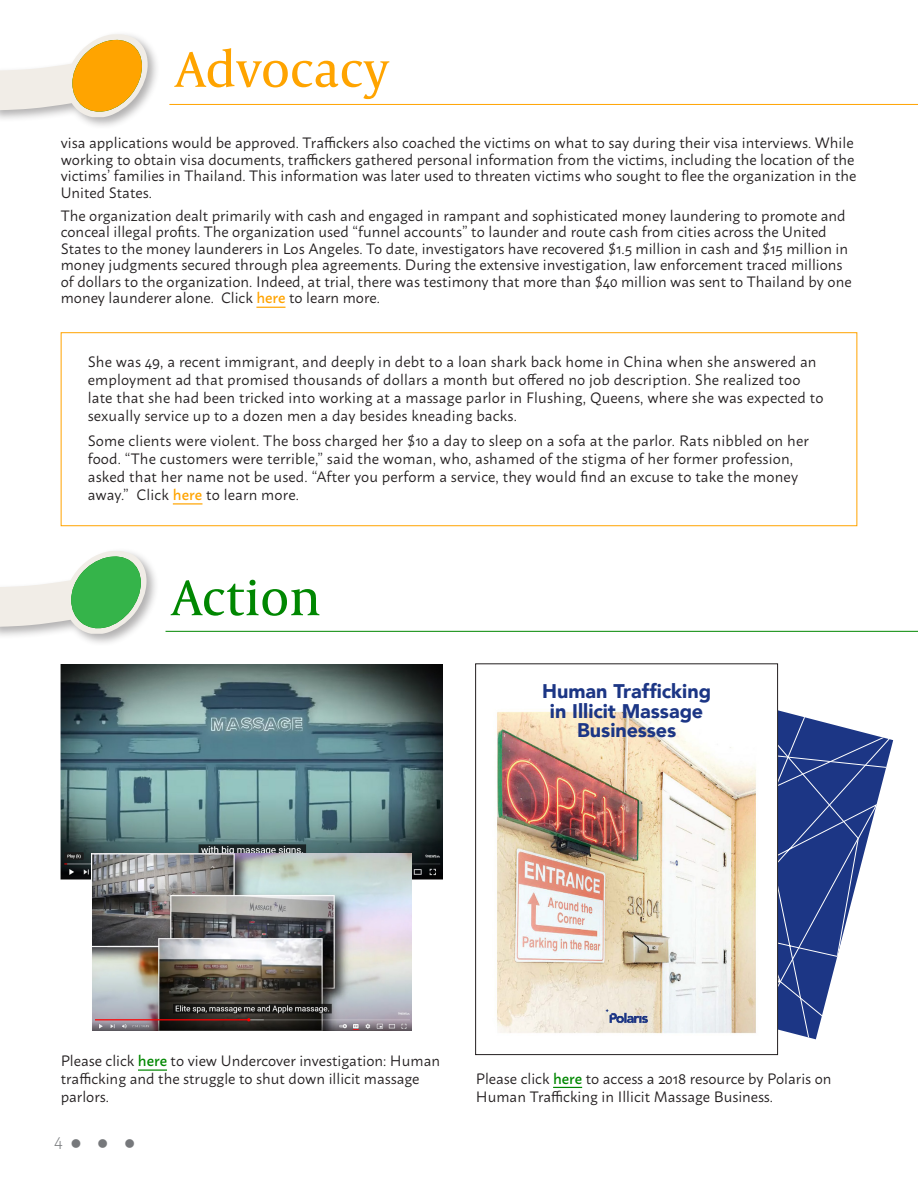
<style>
.page{position:relative;width:918px;height:1188px;background:#fff}
.page>*{position:absolute;margin:0;border:0;box-sizing:border-box;transform-origin:0 0}
.t1{font:51px "Capitolium News 2";color:#ffa400}
.t2{font:51px "Capitolium News 2";color:#008701}
.t3{font:900 19.8px/19.8px "Avenir";color:#1c3685;text-align:center}
.t4{font:300 16.5px "Macho";color:#76787b}
.t5{font:15px/18px "Macho";color:#231f20}
.s1{font-weight:500;color:#ffa400}
.s2{font-weight:500;color:#008701}
</style>
<div class="page">
<div style="left:0;top:31px;width:160px;height:99px;background:#231f20;opacity:.35"></div>
<svg style="left:0;top:34px;width:148px;height:83px"></svg>
<hr style="left:169px;top:104px;width:749px;height:1px;background:#ffa400">
<hr style="left:256px;top:307px;width:30px;height:1px;background:#ffa400">
<hr style="left:173px;top:503px;width:29px;height:2px;background:#ffa400">
<div style="left:61px;top:332px;width:796px;height:194px;border:1px solid #ffa400"></div>
<hr style="left:166px;top:631px;width:752px;height:1px;background:#008701">
<div style="left:0;top:548px;width:159px;height:99px;background:#231f20;opacity:.35"></div>
<svg style="left:0;top:551px;width:147px;height:83px"></svg>
<svg style="left:553px;top:1087px;width:29px;height:1px"></svg>
<hr style="left:138px;top:1069px;width:29px;height:2px;background:#008701">
<svg style="left:778px;top:680px;width:109px;height:340px"></svg>
<img style="left:497px;top:711px;width:259px;height:323px">
<div style="left:475px;top:664px;width:303px;height:391px;border:1px solid #231f20"></div>
<img style="left:61px;top:664px;width:382px;height:216px">
<img style="left:92px;top:854px;width:320px;height:177px">
<p class="t1" style="left:175px;top:34px;width:215px">Advocacy</p>
<p class="t5" style="left:61px;top:133px;width:797px;line-height:16.5px">visa applications would be approved. Traffickers also coached the victims on what to say during their visa interviews. While working to obtain visa documents, traffickers gathered personal information from the victims, including the location of the victims’ families in Thailand. This information was later used to threaten victims who sought to flee the organization in the United States.</p>
<p class="t5" style="left:61px;top:206px;width:792px;line-height:16.5px">The organization dealt primarily with cash and engaged in rampant and sophisticated money laundering to promote and conceal illegal profits. The organization used “funnel accounts” to launder and route cash from cities across the United States to the money launderers in Los Angeles. To date, investigators have recovered $1.5 million in cash and $15 million in money judgments secured through plea agreements. During the extensive investigation, law enforcement traced millions of dollars to the organization. Indeed, at trial, there was testimony that more than $40 million was sent to Thailand by one money launderer alone. Click <span class="s1">here</span> to learn more.</p>
<p class="t5" style="left:88px;top:352px;width:737px">She was 49, a recent immigrant, and deeply in debt to a loan shark back home in China when she answered an employment ad that promised thousands of dollars a month but offered no job description. She realized too late that she had been tricked into working at a massage parlor in Flushing, Queens, where she was expected to sexually service up to a dozen men a day besides kneading backs.</p>
<p class="t5" style="left:88px;top:430px;width:723px">Some clients were violent. The boss charged her $10 a day to sleep on a sofa at the parlor. Rats nibbled on her food. “The customers were terrible,” said the woman, who, ashamed of the stigma of her former profession, asked that her name not be used. “After you perform a service, they would find an excuse to take the money away.” Click <span class="s1">here</span> to learn more.</p>
<p class="t2" style="left:172px;top:562px;width:151px">Action</p>
<p class="t3" style="left:542px;top:681px;width:171px">Human Trafficking in Illicit Massage<br>Businesses</p>
<p class="t5" style="left:61px;top:1051px;width:381px">Please click <span class="s2">here</span> to view Undercover investigation: Human trafficking and the struggle to shut down illicit massage parlors.</p>
<p class="t4" style="left:54px;top:1129px;width:83px">4 ●●●</p>
<p class="t5" style="left:476px;top:1068px;width:357px">Please click <span class="s2">here</span> to access a 2018 resource by Polaris on<br>Human Trafficking in Illicit Massage Business.</p>
</div>
